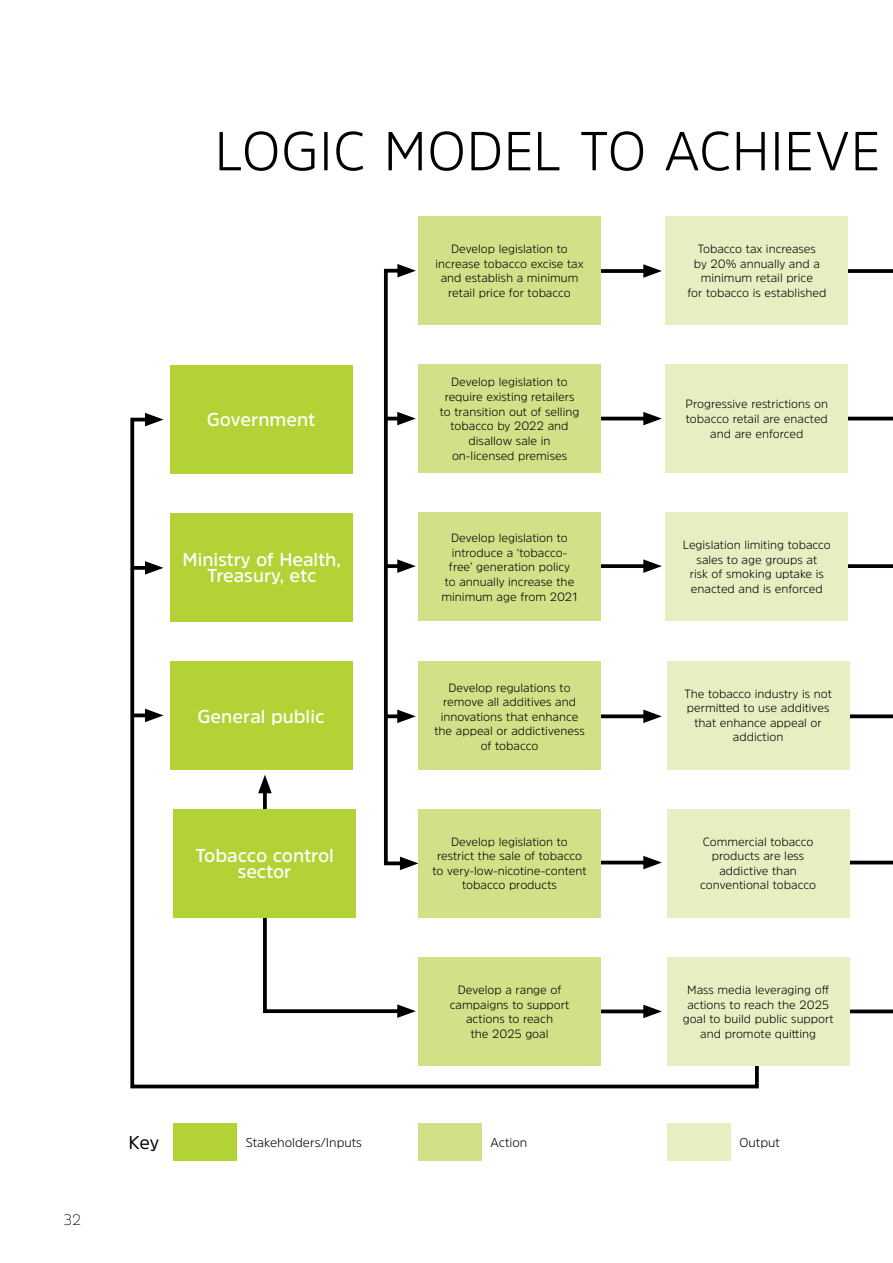
<style>
.page{position:relative;width:893px;height:1263px;background:#fff}
.page>*{position:absolute;margin:0;border:0;box-sizing:border-box;transform-origin:0 0}
.t1{font:300 54.75px "Amsi Pro";color:#000}
.t2{font:600 18.6px/15.9px "Amsi Pro";color:#fff;text-align:center}
.t3{font:18.45px "Amsi Pro";color:#000}
.t4{font:200 15px "Amsi Pro";color:#000}
.t5{font:300 12.75px "Amsi Pro";color:#000}
.t6{font:300 12px/14.5px "Amsi Pro";color:#000;text-align:center}
</style>
<div class="page">
<svg style="left:829px;top:758px;width:64px;height:257px"></svg>
<svg style="left:848px;top:269px;width:45px;height:4px"></svg>
<hr style="left:844px;top:861px;width:49px;height:3px;background:#000">
<hr style="left:844px;top:417px;width:49px;height:3px;background:#000">
<svg style="left:848px;top:564px;width:45px;height:4px"></svg>
<svg style="left:849px;top:714px;width:44px;height:4px"></svg>
<svg style="left:130px;top:416px;width:631px;height:673px"></svg>
<svg style="left:145px;top:413px;width:19px;height:13px"></svg>
<svg style="left:601px;top:269px;width:42px;height:4px"></svg>
<svg style="left:643px;top:264px;width:19px;height:14px"></svg>
<hr style="left:597px;top:861px;width:53px;height:3px;background:#000">
<svg style="left:643px;top:856px;width:19px;height:13px"></svg>
<svg style="left:601px;top:1009px;width:42px;height:4px"></svg>
<svg style="left:643px;top:1005px;width:19px;height:13px"></svg>
<hr style="left:597px;top:417px;width:53px;height:3px;background:#000">
<svg style="left:643px;top:412px;width:19px;height:13px"></svg>
<svg style="left:601px;top:564px;width:42px;height:4px"></svg>
<svg style="left:643px;top:559px;width:19px;height:14px"></svg>
<svg style="left:601px;top:714px;width:42px;height:4px"></svg>
<svg style="left:643px;top:709px;width:19px;height:14px"></svg>
<div style="left:667px;top:957px;width:182px;height:109px;background:#e6efc1"></div>
<div style="left:667px;top:809px;width:182px;height:108px;background:#e6efc1"></div>
<div style="left:667px;top:661px;width:182px;height:108px;background:#e6efc1"></div>
<div style="left:666px;top:513px;width:182px;height:108px;background:#e6efc1"></div>
<div style="left:666px;top:216px;width:182px;height:109px;background:#e6efc1"></div>
<div style="left:666px;top:364px;width:182px;height:109px;background:#e6efc1"></div>
<div style="left:170px;top:662px;width:182px;height:108px;background:#b3d235"></div>
<div style="left:170px;top:365px;width:182px;height:108px;background:#b3d235"></div>
<div style="left:171px;top:513px;width:182px;height:109px;background:#b3d235"></div>
<div style="left:174px;top:809px;width:182px;height:108px;background:#b3d235"></div>
<div style="left:418px;top:957px;width:183px;height:109px;background:#d0e188"></div>
<div style="left:418px;top:809px;width:183px;height:108px;background:#d0e188"></div>
<div style="left:418px;top:661px;width:183px;height:108px;background:#d0e188"></div>
<div style="left:418px;top:513px;width:183px;height:108px;background:#d0e188"></div>
<div style="left:418px;top:216px;width:183px;height:109px;background:#d0e188"></div>
<div style="left:418px;top:364px;width:183px;height:109px;background:#d0e188"></div>
<svg style="left:258px;top:264px;width:160px;height:754px"></svg>
<svg style="left:132px;top:566px;width:13px;height:4px"></svg>
<svg style="left:145px;top:561px;width:19px;height:14px"></svg>
<svg style="left:132px;top:713px;width:13px;height:4px"></svg>
<svg style="left:145px;top:709px;width:19px;height:13px"></svg>
<div style="left:174px;top:1123px;width:63px;height:38px;background:#b3d235"></div>
<div style="left:418px;top:1123px;width:64px;height:38px;background:#d0e188"></div>
<div style="left:667px;top:1123px;width:64px;height:38px;background:#e6efc1"></div>
<p class="t4" style="left:64px;top:1210px;width:19px">32</p>
<h1 class="t1" style="left:214px;top:113px;width:667px">LOGIC MODEL TO ACHIEVE</h1>
<h2 class="t2" style="left:207px;top:411px;width:110px">Government</h2>
<h2 class="t2" style="left:183px;top:551px;width:160px">Ministry of Health,<br>Treasury, etc</h2>
<h2 class="t2" style="left:197px;top:708px;width:129px">General public</h2>
<h2 class="t2" style="left:195px;top:847px;width:140px">Tobacco control sector</h2>
<h3 class="t3" style="left:129px;top:1130px;width:32px">Key</h3>
<p class="t5" style="left:246px;top:1134px;width:118px">Stakeholders/Inputs</p>
<p class="t6" style="left:436px;top:241px;width:149px">Develop legislation to increase tobacco excise tax and establish a minimum retail price for tobacco</p>
<p class="t6" style="left:440px;top:375px;width:141px">Develop legislation to require existing retailers to transition out of selling tobacco by 2022 and disallow sale in on-licensed premises</p>
<p class="t6" style="left:442px;top:530px;width:138px">Develop legislation to introduce a ‘tobacco&shy;free’ generation policy<br>to annually increase the minimum age from 2021</p>
<p class="t6" style="left:434px;top:680px;width:152px">Develop regulations to remove all additives and innovations that enhance the appeal or addictiveness of tobacco</p>
<p class="t6" style="left:432px;top:834px;width:156px">Develop legislation to restrict the sale of tobacco to very-low-nicotine-content tobacco products</p>
<p class="t6" style="left:450px;top:982px;width:121px">Develop a range of campaigns to support actions to reach<br>the 2025 goal</p>
<p class="t6" style="left:687px;top:241px;width:141px">Tobacco tax increases<br>by 20% annually and a minimum retail price<br>for tobacco is established</p>
<p class="t6" style="left:686px;top:397px;width:144px">Progressive restrictions on tobacco retail are enacted and are enforced</p>
<p class="t6" style="left:683px;top:537px;width:150px">Legislation limiting tobacco sales to age groups at<br>risk of smoking uptake is enacted and is enforced</p>
<p class="t6" style="left:684px;top:686px;width:149px">The tobacco industry is not permitted to use additives that enhance appeal or addiction</p>
<p class="t6" style="left:700px;top:834px;width:117px">Commercial tobacco products are less addictive than conventional tobacco</p>
<p class="t6" style="left:683px;top:982px;width:152px">Mass media leveraging off actions to reach the 2025 goal to build public support and promote quitting</p>
<p class="t5" style="left:491px;top:1134px;width:38px">Action</p>
<p class="t5" style="left:739px;top:1134px;width:42px">Output</p>
</div>
